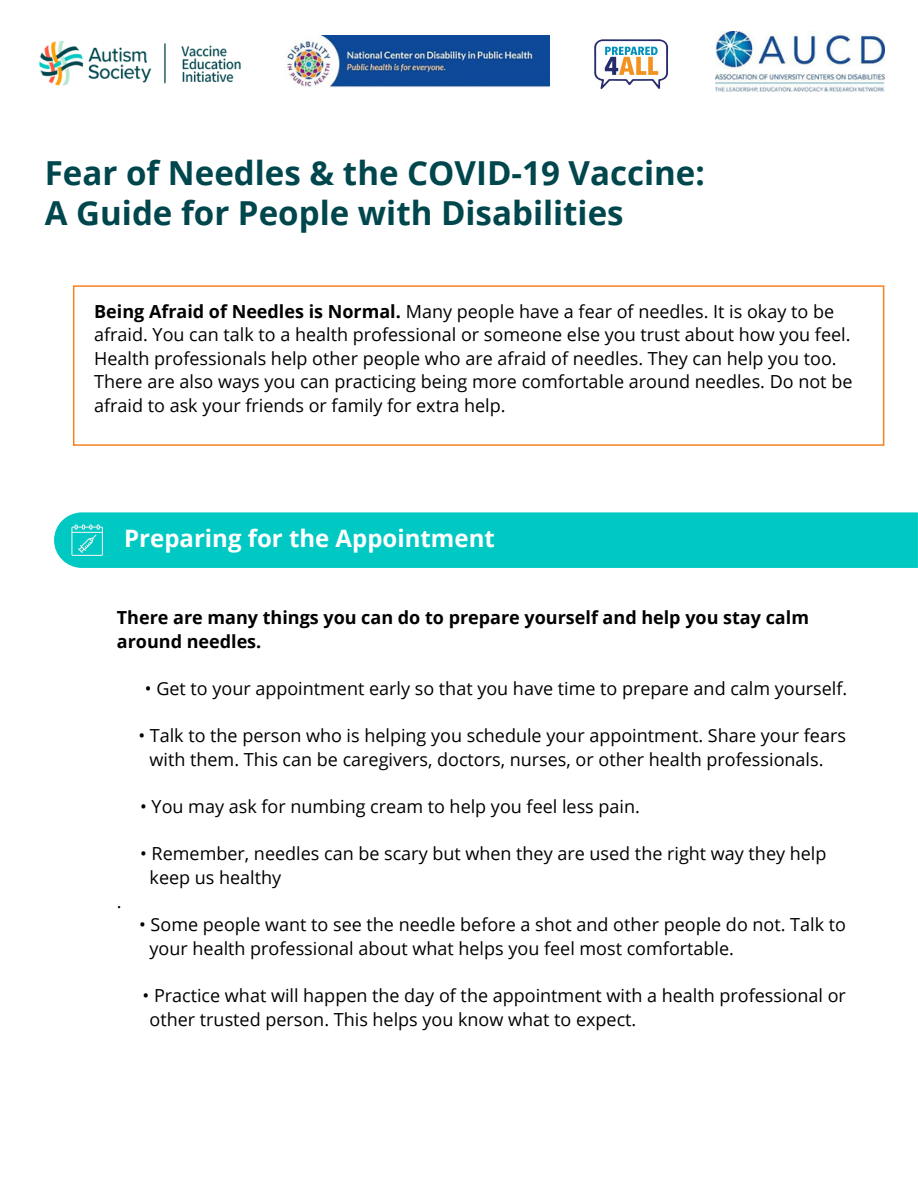
<style>
.page{position:relative;width:918px;height:1188px;background:#fff}
.page>*{position:absolute;margin:0;border:0;box-sizing:border-box;transform-origin:0 0}
.t1{font:700 33.15px/39.3px "Open Sans";color:#00464d}
.t2{font:700 24px "Open Sans";color:#fff}
.t3{font:18px/23.7px "Open Sans";color:#000}
.t4{font:700 18px/23.7px "Open Sans";color:#000}
.s1{font-weight:700}
</style>
<div class="page">
<svg style="left:73px;top:285px;width:811px;height:161px"></svg>
<div style="left:54px;top:512px;width:864px;height:56px;background:#00c9c3"></div>
<svg style="left:71px;top:524px;width:32px;height:32px"></svg>
<svg style="left:594px;top:39px;width:74px;height:50px"></svg>
<img style="left:293px;top:36px;width:257px;height:52px">
<img style="left:716px;top:31px;width:169px;height:61px">
<img style="left:39px;top:40px;width:254px;height:46px">
<h1 class="t1" style="left:45px;top:153px;width:662px">Fear of Needles &amp; the COVID-19 Vaccine:<br>A Guide for People with Disabilities</h1>
<p class="t3" style="left:94px;top:299px;width:760px"><span class="s1">Being Afraid of Needles is Normal.</span> Many people have a fear of needles. It is okay to be afraid. You can talk to a health professional or someone else you trust about how you feel.<br>Health professionals help other people who are afraid of needles. They can help you too.<br>There are also ways you can practicing being more comfortable around needles. Do not be afraid to ask your friends or family for extra help.</p>
<h2 class="t2" style="left:124px;top:522px;width:372px">Preparing for the Appointment</h2>
<p class="t4" style="left:117px;top:605px;width:694px">There are many things you can do to prepare yourself and help you stay calm around needles.</p>
<p class="t3" style="left:145px;top:676px;width:704px">• Get to your appointment early so that you have time to prepare and calm yourself.</p>
<p class="t3" style="left:150px;top:723px;width:698px;text-indent:-11px">• Talk to the person who is helping you schedule your appointment. Share your fears with them. This can be caregivers, doctors, nurses, or other health professionals.</p>
<p class="t3" style="left:140px;top:794px;width:501px">• You may ask for numbing cream to help you feel less pain.</p>
<p class="t3" style="left:150px;top:842px;width:678px;text-indent:-9px">• Remember, needles can be scary but when they are used the right way they help keep us healthy</p>
<p class="t3" style="left:117px;top:889px;width:6px">.</p>
<p class="t3" style="left:150px;top:912px;width:698px;text-indent:-10px">• Some people want to see the needle before a shot and other people do not. Talk to your health professional about what helps you feel most comfortable.</p>
<p class="t3" style="left:150px;top:983px;width:698px;text-indent:-7px">• Practice what will happen the day of the appointment with a health professional or other trusted person. This helps you know what to expect.</p>
</div>
